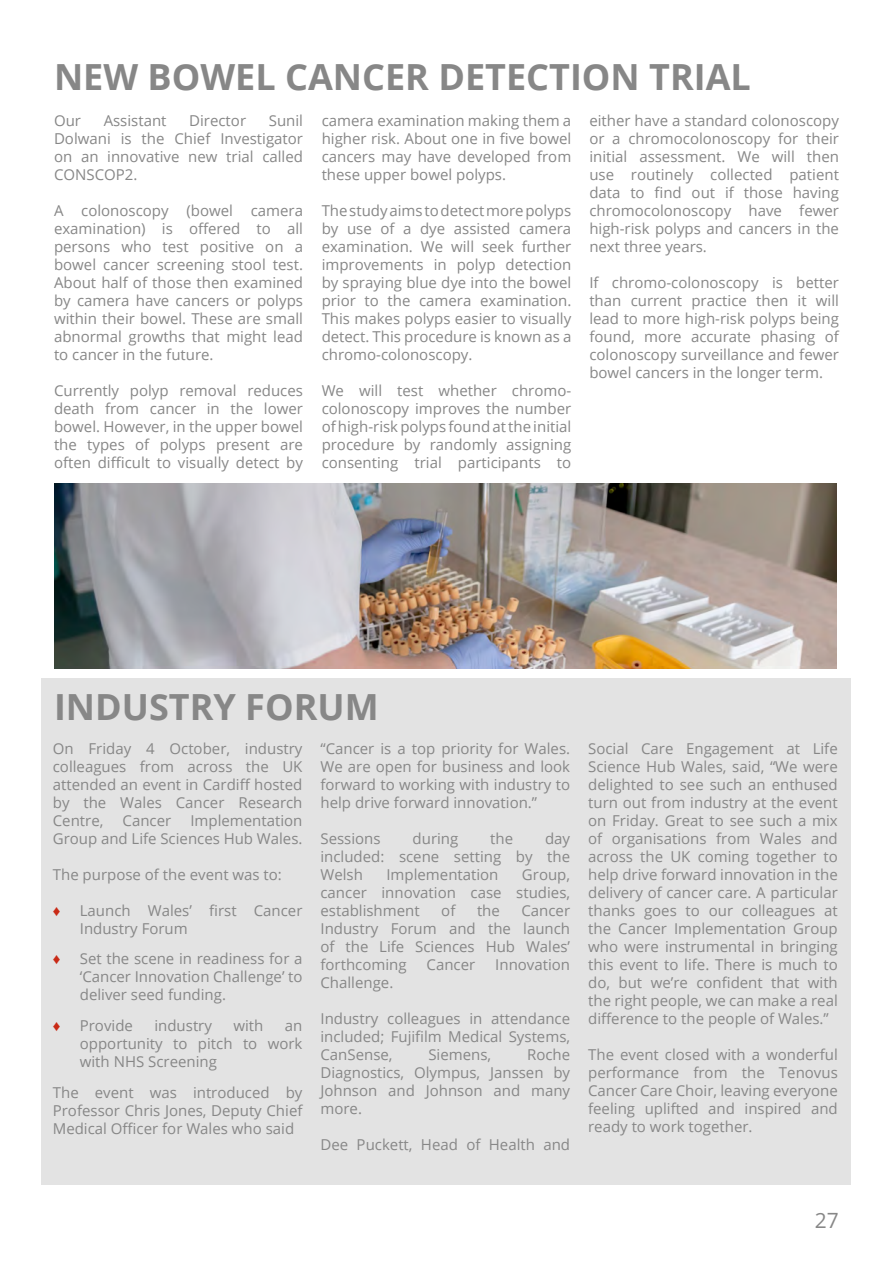
<style>
.page{position:relative;width:893px;height:1263px;background:#fff}
.page>*{position:absolute;margin:0;border:0;box-sizing:border-box;transform-origin:0 0}
.t1{font:700 36px "Open Sans";color:#878787}
.t2{font:21px "Open Sans";color:#878787}
.Booklet_grey_text{font:15px/18px "Open Sans";color:#878787;text-align:justify}
.t3{font:15px "Arial";color:#c92a16}
</style>
<div class="page">
<div style="left:41px;top:678px;width:809px;height:506px;background:#e3e3e3"></div>
<img style="left:54px;top:483px;width:783px;height:186px">
<p class="t1" style="left:54px;top:52px;width:698px">NEW BOWEL CANCER DETECTION TRIAL</p>
<p class="Booklet_grey_text" style="left:322px;top:111px;width:251px">camera examination making them a higher risk. About one in five bowel cancers may have developed from these upper bowel polyps.</p>
<p class="Booklet_grey_text" style="left:322px;top:201px;width:251px">The study aims to detect more polyps by use of a dye assisted camera examination. We will seek further improvements in polyp detection by spraying blue dye into the bowel prior to the camera examination.<br>This makes polyps easier to visually detect. This procedure is known as a chromo-colonoscopy.</p>
<p class="Booklet_grey_text" style="left:322px;top:381px;width:251px">We will test whether chromo&shy;colonoscopy improves the number of high-risk polyps found at the initial procedure by randomly assigning consenting trial participants to</p>
<p class="Booklet_grey_text" style="left:54px;top:111px;width:251px;text-indent:215px">Sunil Dolwani is the Chief Investigator on an innovative new trial called CONSCOP2.</p>
<p class="Booklet_grey_text" style="left:54px;top:201px;width:251px">A colonoscopy (bowel camera examination) is offered to all persons who test positive on a bowel cancer screening stool test.<br>About half of those then examined by camera have cancers or polyps within their bowel. These are small abnormal growths that might lead to cancer in the future.</p>
<p class="Booklet_grey_text" style="left:54px;top:381px;width:251px">Currently polyp removal reduces death from cancer in the lower bowel. However, in the upper bowel the types of polyps present are often difficult to visually detect by</p>
<p class="Booklet_grey_text" style="left:589px;top:111px;width:251px">either have a standard colonoscopy or a chromocolonoscopy for their initial assessment. We will then use routinely collected patient data to find out if those having chromocolonoscopy have fewer high-risk polyps and cancers in the next three years.</p>
<p class="Booklet_grey_text" style="left:589px;top:273px;width:251px">If chromo-colonoscopy is better than current practice then it will lead to more high-risk polyps being found, more accurate phasing of colonoscopy surveillance and fewer bowel cancers in the longer term.</p>
<p class="Booklet_grey_text" style="left:54px;top:111px;width:29px">Our</p>
<p class="Booklet_grey_text" style="left:104px;top:111px;width:64px">Assistant</p>
<p class="Booklet_grey_text" style="left:189px;top:111px;width:58px">Director</p>
<p class="t1" style="left:54px;top:682px;width:326px">INDUSTRY FORUM</p>
<p class="Booklet_grey_text" style="left:53px;top:739px;width:251px">On Friday 4 October, industry colleagues from across the UK attended an event in Cardiff hosted by the Wales Cancer Research Centre,</p>
<p class="Booklet_grey_text" style="left:53px;top:811px;width:251px;text-align:right">Implementation<br>Group and Life Sciences Hub Wales.</p>
<p class="Booklet_grey_text" style="left:53px;top:865px;width:231px">The purpose of the event was to:</p>
<p class="t3" style="left:53px;top:900px;width:9px">♦</p>
<p class="Booklet_grey_text" style="left:80px;top:901px;width:224px">Launch Wales’ first Cancer<br>Industry Forum</p>
<p class="t3" style="left:53px;top:949px;width:9px">♦</p>
<p class="Booklet_grey_text" style="left:80px;top:949px;width:224px">Set the scene in readiness for a ‘Cancer Innovation Challenge’ to deliver seed funding.</p>
<p class="t3" style="left:53px;top:1015px;width:9px">♦</p>
<p class="Booklet_grey_text" style="left:80px;top:1016px;width:55px">Provide</p>
<p class="Booklet_grey_text" style="left:154px;top:1016px;width:59px">industry</p>
<p class="Booklet_grey_text" style="left:233px;top:1016px;width:31px">with</p>
<p class="Booklet_grey_text" style="left:123px;top:811px;width:50px">Cancer</p>
<p class="Booklet_grey_text" style="left:80px;top:1016px;width:224px;text-indent:205px">an opportunity to pitch to work with NHS Screening</p>
<p class="Booklet_grey_text" style="left:53px;top:1083px;width:251px">The event was introduced by Professor Chris Jones, Deputy Chief Medical Officer for Wales who said</p>
<p class="Booklet_grey_text" style="left:320px;top:739px;width:251px">“Cancer is a top priority for Wales.<br>We are open for business and look forward to working with industry to help drive forward innovation.”</p>
<p class="Booklet_grey_text" style="left:320px;top:829px;width:62px">Sessions</p>
<p class="Booklet_grey_text" style="left:413px;top:829px;width:47px">during</p>
<p class="Booklet_grey_text" style="left:490px;top:829px;width:24px">the</p>
<p class="Booklet_grey_text" style="left:320px;top:829px;width:251px;text-indent:225px">day included: scene setting by the Welsh</p>
<p class="Booklet_grey_text" style="left:386px;top:865px;width:114px">Implementation</p>
<p class="Booklet_grey_text" style="left:320px;top:865px;width:251px;text-indent:201px">Group, cancer innovation case studies, establishment</p>
<p class="Booklet_grey_text" style="left:441px;top:901px;width:16px">of</p>
<p class="Booklet_grey_text" style="left:477px;top:901px;width:24px">the</p>
<p class="Booklet_grey_text" style="left:320px;top:901px;width:251px;text-indent:201px">Cancer Industry Forum and the launch of the Life Sciences Hub Wales’ forthcoming</p>
<p class="Booklet_grey_text" style="left:427px;top:955px;width:50px">Cancer</p>
<p class="Booklet_grey_text" style="left:495px;top:955px;width:76px">Innovation</p>
<p class="Booklet_grey_text" style="left:320px;top:973px;width:74px">Challenge.</p>
<p class="Booklet_grey_text" style="left:320px;top:1009px;width:251px">Industry colleagues in attendance included; Fujifilm Medical Systems, CanSense,</p>
<p class="Booklet_grey_text" style="left:320px;top:1045px;width:251px;text-indent:207px">Roche Diagnostics, Olympus, Janssen by Johnson and Johnson and many more.</p>
<p class="Booklet_grey_text" style="left:320px;top:1135px;width:251px">Dee Puckett, Head of Health and</p>
<p class="Booklet_grey_text" style="left:428px;top:1045px;width:64px">Siemens,</p>
<p class="Booklet_grey_text" style="left:588px;top:739px;width:251px">Social Care Engagement at Life Science Hub Wales, said, “We were delighted to see such an enthused turn out from industry at the event on Friday. Great to see such a mix of organisations from Wales and across the UK coming together to help drive forward innovation in the delivery of cancer care. A particular thanks goes to our colleagues at the Cancer Implementation Group who were instrumental in bringing this event to life. There is much to do, but we’re confident that with the right people, we can make a real difference to the people of Wales.”</p>
<p class="Booklet_grey_text" style="left:588px;top:1045px;width:251px">The event closed with a wonderful performance from the Tenovus Cancer Care Choir, leaving everyone feeling uplifted and inspired and ready to work together.</p>
<h2 class="t2" style="left:815px;top:1206px;width:26px">27</h2>
</div>
